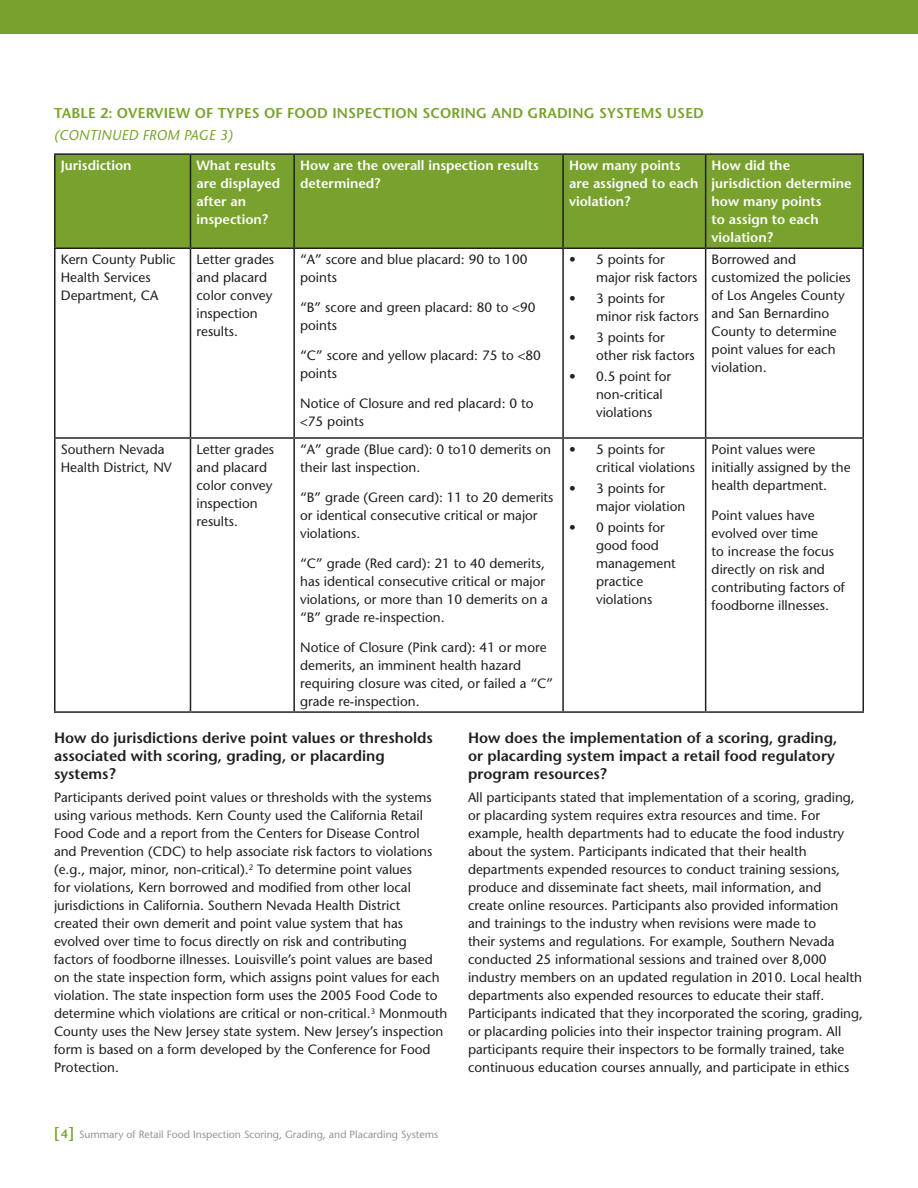
<style>
.page{position:relative;width:918px;height:1188px;background:#fff}
.page>*{position:absolute;margin:0;border:0;box-sizing:border-box;transform-origin:0 0}
.B{font:600 15px/18px "Stone Sans";color:#231f20}
.C{font:600 14.25px "Stone Sans";letter-spacing:.01em;color:#78a22d}
.C-2{font:italic 14.25px "Stone Sans";letter-spacing:.01em;color:#78a22d}
.body_copy{font:13.5px/18px "Stone Sans";color:#231f20}
.body_copy-2{font:600 13.5px/18px "Stone Sans";color:#fff}
.t1{font:10.5px "Stone Sans";color:#939598}
.s1{font-weight:600;font-size:15px;color:#78a22d}
.s2{font-weight:600;font-size:12px;color:#78a22d}
</style>
<div class="page">
<div style="left:0;top:0;width:918px;height:34px;background:#78a22d"></div>
<div style="left:56px;top:155px;width:806px;height:92px;background:#78a22d"></div>
<hr style="left:54px;top:153px;width:136px;height:2px;background:#231f20">
<hr style="left:54px;top:155px;width:2px;height:92px;background:#231f20">
<hr style="left:190px;top:153px;width:104px;height:2px;background:#231f20">
<hr style="left:190px;top:155px;width:1px;height:92px;background:#231f20">
<hr style="left:294px;top:153px;width:269px;height:2px;background:#231f20">
<hr style="left:293px;top:155px;width:2px;height:92px;background:#231f20">
<hr style="left:563px;top:153px;width:143px;height:2px;background:#231f20">
<hr style="left:562px;top:155px;width:2px;height:92px;background:#231f20">
<hr style="left:706px;top:153px;width:158px;height:2px;background:#231f20">
<hr style="left:705px;top:155px;width:1px;height:92px;background:#231f20">
<hr style="left:862px;top:155px;width:2px;height:92px;background:#231f20">
<hr style="left:54px;top:247px;width:136px;height:2px;background:#231f20">
<hr style="left:54px;top:249px;width:2px;height:188px;background:#231f20">
<hr style="left:190px;top:247px;width:104px;height:2px;background:#231f20">
<hr style="left:190px;top:249px;width:1px;height:188px;background:#231f20">
<hr style="left:294px;top:247px;width:269px;height:2px;background:#231f20">
<hr style="left:293px;top:249px;width:2px;height:188px;background:#231f20">
<hr style="left:563px;top:247px;width:143px;height:2px;background:#231f20">
<hr style="left:562px;top:249px;width:2px;height:188px;background:#231f20">
<hr style="left:706px;top:247px;width:158px;height:2px;background:#231f20">
<hr style="left:705px;top:249px;width:1px;height:188px;background:#231f20">
<hr style="left:862px;top:249px;width:2px;height:188px;background:#231f20">
<hr style="left:54px;top:437px;width:136px;height:2px;background:#231f20">
<hr style="left:54px;top:439px;width:2px;height:272px;background:#231f20">
<hr style="left:190px;top:437px;width:104px;height:2px;background:#231f20">
<hr style="left:190px;top:439px;width:1px;height:272px;background:#231f20">
<hr style="left:294px;top:437px;width:269px;height:2px;background:#231f20">
<hr style="left:293px;top:439px;width:2px;height:272px;background:#231f20">
<hr style="left:563px;top:437px;width:143px;height:2px;background:#231f20">
<hr style="left:562px;top:439px;width:2px;height:272px;background:#231f20">
<hr style="left:706px;top:437px;width:158px;height:2px;background:#231f20">
<hr style="left:705px;top:439px;width:1px;height:272px;background:#231f20">
<hr style="left:862px;top:439px;width:2px;height:272px;background:#231f20">
<hr style="left:54px;top:711px;width:136px;height:2px;background:#231f20">
<hr style="left:190px;top:711px;width:104px;height:2px;background:#231f20">
<hr style="left:294px;top:711px;width:269px;height:2px;background:#231f20">
<hr style="left:563px;top:711px;width:143px;height:2px;background:#231f20">
<hr style="left:706px;top:711px;width:158px;height:2px;background:#231f20">
<p class="C" style="left:54px;top:104px;width:651px">TABLE 2: OVERVIEW OF TYPES OF FOOD INSPECTION SCORING AND GRADING SYSTEMS USED</p>
<p class="C-2" style="left:54px;top:127px;width:181px">(CONTINUED FROM PAGE 3)</p>
<p class="body_copy-2" style="left:61px;top:157px;width:72px">Jurisdiction</p>
<p class="body_copy-2" style="left:196px;top:157px;width:85px">What results are displayed after an inspection?</p>
<p class="body_copy-2" style="left:300px;top:157px;width:240px">How are the overall inspection results determined?</p>
<p class="body_copy-2" style="left:569px;top:157px;width:131px">How many points are assigned to each violation?</p>
<p class="body_copy-2" style="left:712px;top:157px;width:141px">How did the jurisdiction determine how many points<br>to assign to each violation?</p>
<p class="body_copy" style="left:61px;top:251px;width:117px">Kern County Public<br>Health Services<br>Department, CA</p>
<p class="body_copy" style="left:196px;top:251px;width:79px">Letter grades and placard color convey inspection results.</p>
<p class="body_copy" style="left:300px;top:251px;width:229px">“A” score and blue placard: 90 to 100 points</p>
<p class="body_copy" style="left:596px;top:251px;width:103px;text-indent:-27px">• 5 points for major risk factors</p>
<p class="body_copy" style="left:596px;top:290px;width:104px;text-indent:-27px">• 3 points for minor risk factors</p>
<p class="body_copy" style="left:596px;top:329px;width:100px;text-indent:-27px">• 3 points for other risk factors</p>
<p class="body_copy" style="left:596px;top:368px;width:77px;text-indent:-27px">• 0.5 point for non-critical violations</p>
<p class="body_copy" style="left:712px;top:251px;width:141px">Borrowed and customized the policies of Los Angeles County and San Bernardino<br>County to determine point values for each violation.</p>
<p class="body_copy" style="left:300px;top:299px;width:237px">“B” score and green placard: 80 to &lt;90 points</p>
<p class="body_copy" style="left:300px;top:347px;width:242px">“C” score and yellow placard: 75 to &lt;80 points</p>
<p class="body_copy" style="left:300px;top:395px;width:235px">Notice of Closure and red placard: 0 to &lt;75 points</p>
<p class="body_copy" style="left:61px;top:440px;width:113px">Southern Nevada<br>Health District, NV</p>
<p class="body_copy" style="left:196px;top:440px;width:79px">Letter grades and placard color convey inspection results.</p>
<p class="body_copy" style="left:300px;top:440px;width:252px">“A” grade (Blue card): 0 to10 demerits on their last inspection.</p>
<p class="body_copy" style="left:300px;top:488px;width:255px">“B” grade (Green card): 11 to 20 demerits or identical consecutive critical or major violations.</p>
<p class="body_copy" style="left:300px;top:554px;width:249px">“C” grade (Red card): 21 to 40 demerits, has identical consecutive critical or major violations, or more than 10 demerits on a “B” grade re-inspection.</p>
<p class="body_copy" style="left:300px;top:638px;width:255px">Notice of Closure (Pink card): 41 or more demerits, an imminent health hazard requiring closure was cited, or failed a “C” grade re-inspection.</p>
<p class="body_copy" style="left:596px;top:440px;width:100px;text-indent:-27px">• 5 points for critical violations</p>
<p class="body_copy" style="left:596px;top:479px;width:91px;text-indent:-27px">• 3 points for major violation</p>
<p class="body_copy" style="left:596px;top:518px;width:81px;text-indent:-27px">• 0 points for good food management practice violations</p>
<p class="body_copy" style="left:712px;top:440px;width:141px">Point values were initially assigned by the health department.</p>
<p class="body_copy" style="left:712px;top:506px;width:135px">Point values have evolved over time<br>to increase the focus directly on risk and contributing factors of foodborne illnesses.</p>
<p class="B" style="left:54px;top:729px;width:380px">How do jurisdictions derive point values or thresholds associated with scoring, grading, or placarding systems?</p>
<p class="body_copy" style="left:54px;top:788px;width:395px">Participants derived point values or thresholds with the systems using various methods. Kern County used the California Retail Food Code and a report from the Centers for Disease Control<br>and Prevention (CDC) to help associate risk factors to violations (e.g., major, minor, non-critical).<sup>2</sup> To determine point values<br>for violations, Kern borrowed and modified from other local jurisdictions in California. Southern Nevada Health District created their own demerit and point value system that has evolved over time to focus directly on risk and contributing factors of foodborne illnesses. Louisville’s point values are based on the state inspection form, which assigns point values for each violation. The state inspection form uses the 2005 Food Code to determine which violations are critical or non-critical.<sup>3</sup> Monmouth County uses the New Jersey state system. New Jersey’s inspection form is based on a form developed by the Conference for Food Protection.</p>
<p class="t1" style="left:54px;top:1128px;width:386px"><span class="s1">[</span><span class="s2">4</span><span class="s1">]</span> Summary of Retail Food Inspection Scoring, Grading, and Placarding Systems</p>
<p class="B" style="left:468px;top:729px;width:371px">How does the implementation of a scoring, grading, or placarding system impact a retail food regulatory program resources?</p>
<p class="body_copy" style="left:468px;top:788px;width:397px">All participants stated that implementation of a scoring, grading, or placarding system requires extra resources and time. For example, health departments had to educate the food industry about the system. Participants indicated that their health departments expended resources to conduct training sessions, produce and disseminate fact sheets, mail information, and<br>create online resources. Participants also provided information and trainings to the industry when revisions were made to<br>their systems and regulations. For example, Southern Nevada conducted 25 informational sessions and trained over 8,000 industry members on an updated regulation in 2010. Local health departments also expended resources to educate their staff.<br>Participants indicated that they incorporated the scoring, grading, or placarding policies into their inspector training program. All participants require their inspectors to be formally trained, take continuous education courses annually, and participate in ethics</p>
</div>
